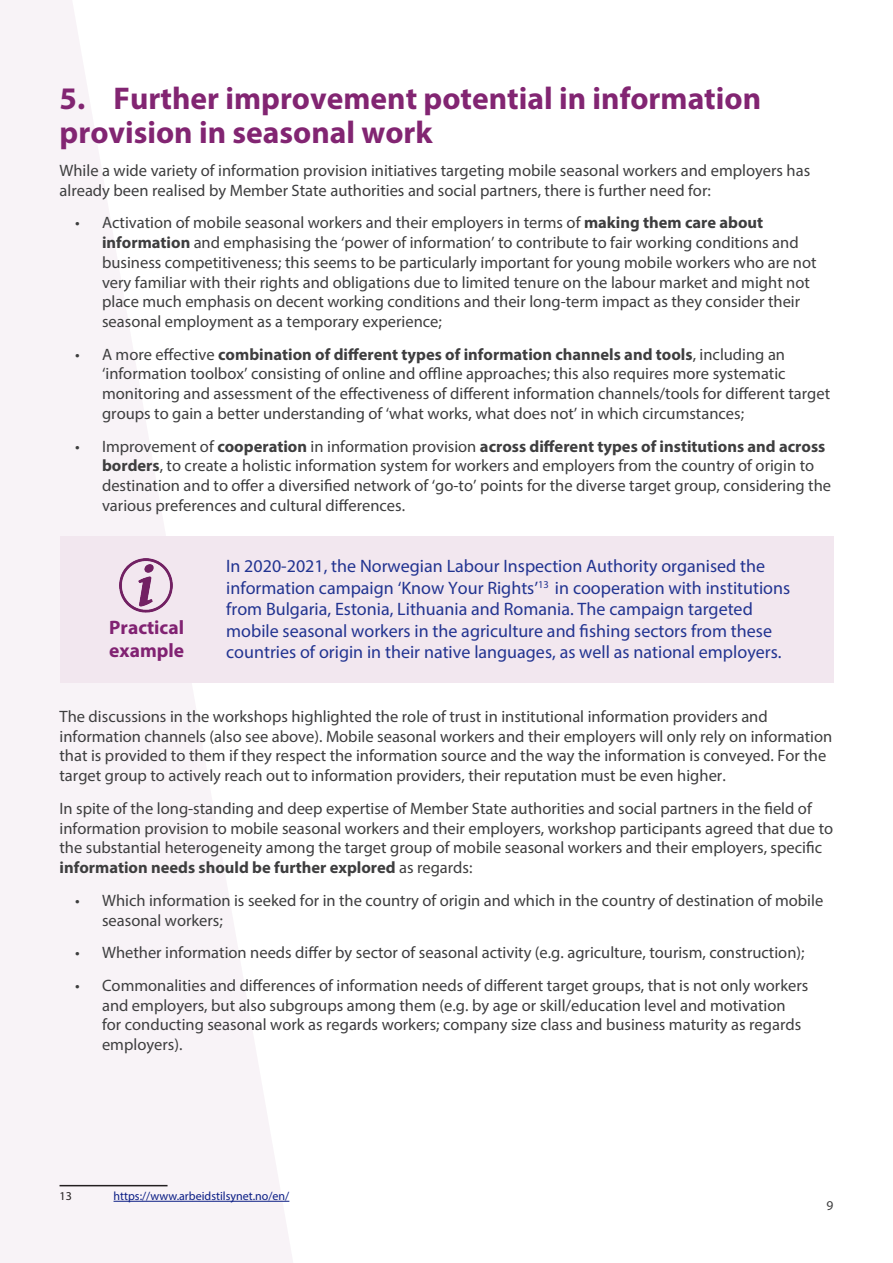
<style>
.page{position:relative;width:893px;height:1263px;background:#fff}
.page>*{position:absolute;margin:0;border:0;box-sizing:border-box;transform-origin:0 0}
.Subtitle_1{font:700 31.5px/34.5px "Myriad Pro";color:#822572}
.Subtitle_2{font:700 19.5px/22.5px "Myriad Pro";color:#812272}
.Box_text{font:18px/21.5px "Myriad Pro";color:#223491}
.Body_text{font:16.5px/19.8px "Myriad Pro";color:#3e3e3f}
.t1{font:13.5px "Myriad Pro";color:#3e3e3f}
.t2{font:12px "Myriad Pro";color:#0a1d85}
.t3{font:12px "Myriad Pro";color:#231f20}
.s1{font-weight:700}
</style>
<div class="page">
<svg style="left:0;top:0;width:293px;height:1263px;fill:#f8f3f7"></svg>
<hr style="left:60px;top:1185px;width:108px;height:1px;background:#231f20">
<hr style="left:114px;top:1201px;width:175px;height:1px;background:#0a1d85">
<div style="left:60px;top:536px;width:773px;height:146px;background:#f2e7ef"></div>
<img style="left:120px;top:559px;width:53px;height:53px">
<p class="Subtitle_1" style="left:60px;top:80px;width:703px">5. Further improvement potential in information provision in seasonal work</p>
<p class="Body_text" style="left:60px;top:160px;width:752px">While a wide variety of information provision initiatives targeting mobile seasonal workers and employers has already been realised by Member State authorities and social partners, there is further need for:</p>
<p class="Body_text" style="left:102px;top:212px;width:716px;text-indent:-27px">• Activation of mobile seasonal workers and their employers in terms of <span class="s1">making them care about information</span> and emphasising the ‘power of information’ to contribute to fair working conditions and business competitiveness; this seems to be particularly important for young mobile workers who are not very familiar with their rights and obligations due to limited tenure on the labour market and might not place much emphasis on decent working conditions and their long-term impact as they consider their seasonal employment as a temporary experience;</p>
<p class="Body_text" style="left:102px;top:344px;width:730px;text-indent:-27px">• A more effective <span class="s1">combination of different types of information channels and tools</span>, including an ‘information toolbox’ consisting of online and offline approaches; this also requires more systematic monitoring and assessment of the effectiveness of different information channels/tools for different target groups to gain a better understanding of ‘what works, what does not’ in which circumstances;</p>
<p class="Body_text" style="left:102px;top:436px;width:731px;text-indent:-27px">• Improvement of <span class="s1">cooperation</span> in information provision <span class="s1">across different types of institutions and across borders</span>, to create a holistic information system for workers and employers from the country of origin to destination and to offer a diversified network of ‘go-to’ points for the diverse target group, considering the various preferences and cultural differences.</p>
<p class="Subtitle_2" style="left:109px;top:616px;width:76px">Practical example</p>
<p class="Box_text" style="left:226px;top:555px;width:566px">In 2020-2021, the Norwegian Labour Inspection Authority organised the information campaign ‘Know Your Rights’<sup>13</sup> in cooperation with institutions from Bulgaria, Estonia, Lithuania and Romania. The campaign targeted mobile seasonal workers in the agriculture and fishing sectors from these countries of origin in their native languages, as well as national employers.</p>
<p class="Body_text" style="left:60px;top:706px;width:774px">The discussions in the workshops highlighted the role of trust in institutional information providers and information channels (also see above). Mobile seasonal workers and their employers will only rely on information that is provided to them if they respect the information source and the way the information is conveyed. For the target group to actively reach out to information providers, their reputation must be even higher.</p>
<p class="Body_text" style="left:60px;top:798px;width:775px">In spite of the long-standing and deep expertise of Member State authorities and social partners in the field of information provision to mobile seasonal workers and their employers, workshop participants agreed that due to the substantial heterogeneity among the target group of mobile seasonal workers and their employers, specific <span class="s1">information needs should be further explored</span> as regards:</p>
<p class="Body_text" style="left:102px;top:890px;width:723px;text-indent:-27px">• Which information is seeked for in the country of origin and which in the country of destination of mobile seasonal workers;</p>
<p class="Body_text" style="left:75px;top:942px;width:731px">• Whether information needs differ by sector of seasonal activity (e.g. agriculture, tourism, construction);</p>
<p class="Body_text" style="left:102px;top:975px;width:708px;text-indent:-27px">• Commonalities and differences of information needs of different target groups, that is not only workers and employers, but also subgroups among them (e.g. by age or skill/education level and motivation for conducting seasonal work as regards workers; company size class and business maturity as regards employers).</p>
<p class="t3" style="left:60px;top:1188px;width:14px">13</p>
<p class="t2" style="left:114px;top:1188px;width:177px">https://www.arbeidstilsynet.no/en/</p>
<p class="t1" style="left:826px;top:1197px;width:8px">9</p>
</div>
